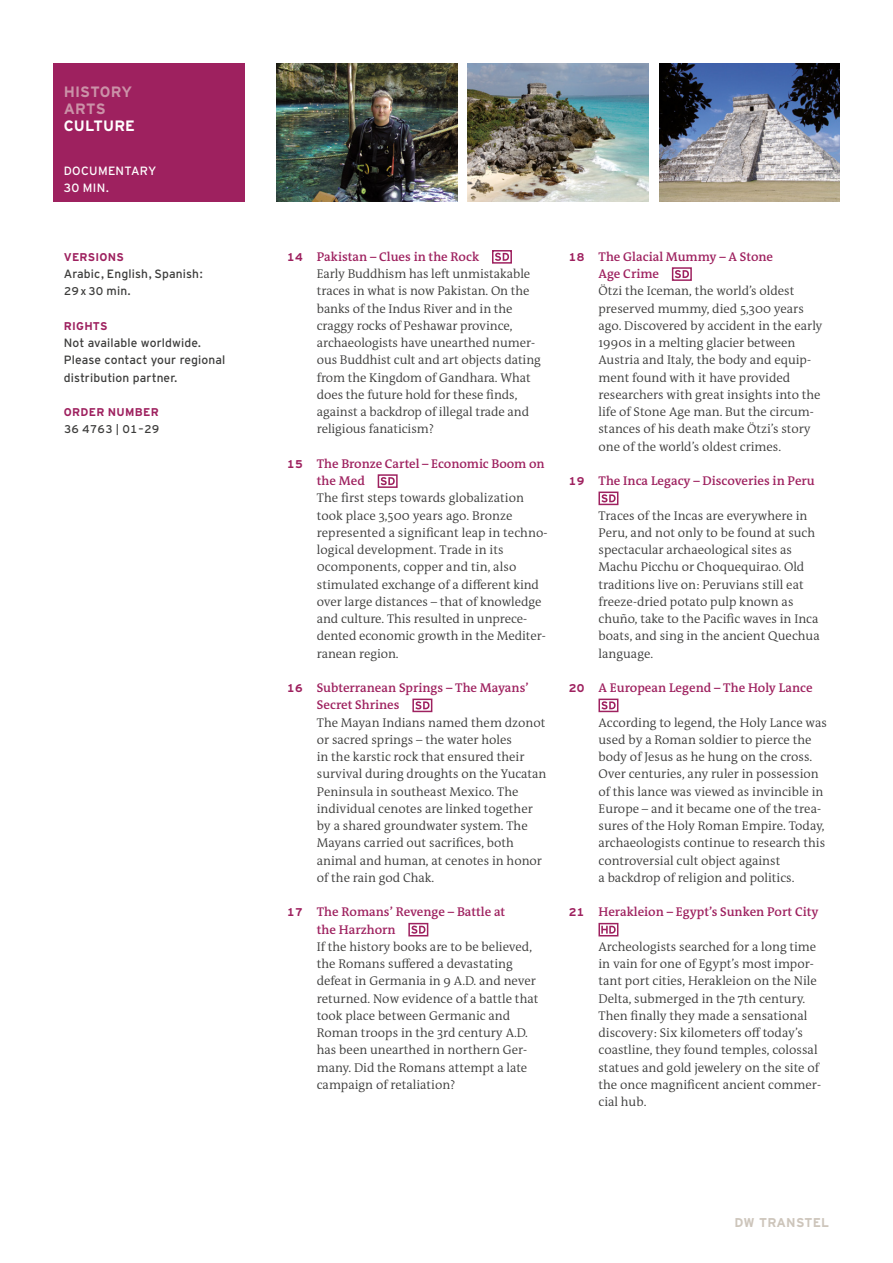
<style>
.page{position:relative;width:893px;height:1263px;background:#fff}
.page>*{position:absolute;margin:0;border:0;box-sizing:border-box;transform-origin:0 0}
.Titel_Kategorie{font:700 15px "Interstate DW";letter-spacing:.01em;color:#cb92a8}
.Titel_Kategorie-2{font:700 15px "Interstate DW";letter-spacing:.01em;color:#fff}
.Copy_E_Einzug{font:300 12.75px/17.2px "DW The Antiqua B W4";color:#3c3c3b}
.Sub_E{font:600 12.75px/17.2px "DW The Antiqua B W6";color:#9e215f}
.t1{font:700 12.75px "Interstate DW Line";letter-spacing:.02em;color:#cdc5bb}
.Bestellinfo{font:12px/17.2px "Interstate DW";letter-spacing:.01em;color:#3c3c3b}
.Titel_Dauer_Inhalt{font:12px "Interstate DW";letter-spacing:.025em;color:#fff}
.Sub_Versal_E{font:700 11.25px "Interstate DW";letter-spacing:.025em;color:#9e215f}
.Bestellnummer_Inhalt{font:11.25px "Interstate DW Line";letter-spacing:.01em;color:#3c3c3b}
.Bestellinfo-2{font:11.25px "Interstate DW Line";color:#3c3c3b}
.s1{font-size:12px}
.s2{font-family:"Interstate DW Line";font-weight:700;font-size:11.25px}
</style>
<div class="page">
<div style="left:53px;top:64px;width:191px;height:138px;background:#9e215f"></div>
<img style="left:659px;top:64px;width:181px;height:138px">
<img style="left:468px;top:64px;width:180px;height:138px">
<img style="left:276px;top:64px;width:181px;height:138px">
<svg style="left:492px;top:250px;width:20px;height:14px"></svg>
<svg style="left:495px;top:253px;width:14px;height:8px"></svg>
<svg style="left:378px;top:474px;width:20px;height:14px"></svg>
<svg style="left:381px;top:477px;width:14px;height:8px"></svg>
<svg style="left:412px;top:699px;width:20px;height:13px"></svg>
<svg style="left:415px;top:701px;width:14px;height:8px"></svg>
<svg style="left:408px;top:923px;width:20px;height:13px"></svg>
<svg style="left:411px;top:925px;width:14px;height:9px"></svg>
<svg style="left:672px;top:267px;width:20px;height:14px"></svg>
<svg style="left:675px;top:270px;width:14px;height:8px"></svg>
<svg style="left:598px;top:492px;width:20px;height:13px"></svg>
<svg style="left:601px;top:494px;width:15px;height:8px"></svg>
<svg style="left:598px;top:699px;width:20px;height:13px"></svg>
<svg style="left:601px;top:701px;width:15px;height:8px"></svg>
<svg style="left:598px;top:923px;width:20px;height:13px"></svg>
<svg style="left:601px;top:926px;width:15px;height:7px"></svg>
<p class="Titel_Kategorie" style="left:64px;top:83px;width:70px">HISTORY</p>
<p class="Titel_Kategorie" style="left:64px;top:100px;width:43px">ARTS</p>
<p class="Titel_Kategorie-2" style="left:64px;top:118px;width:73px">CULTURE</p>
<p class="Titel_Dauer_Inhalt" style="left:64px;top:164px;width:94px">DOCUMENTARY</p>
<p class="Titel_Dauer_Inhalt" style="left:64px;top:181px;width:47px">30 MIN.</p>
<p class="Sub_Versal_E" style="left:64px;top:251px;width:62px">VERSIONS</p>
<p class="Bestellinfo" style="left:64px;top:265px;width:140px">Arabic, English, Spanish:</p>
<p class="Bestellinfo-2" style="left:64px;top:285px;width:68px">29 x 30 <span class="s1">min.</span></p>
<p class="Sub_Versal_E" style="left:64px;top:320px;width:45px">RIGHTS</p>
<p class="Bestellinfo" style="left:64px;top:334px;width:163px">Not available worldwide.<br>Please contact your regional distribution partner.</p>
<p class="Sub_Versal_E" style="left:64px;top:406px;width:97px">ORDER NUMBER</p>
<p class="Bestellnummer_Inhalt" style="left:64px;top:423px;width:97px">36 4763 | 01–29</p>
<p class="Sub_E" style="left:287px;top:248px;width:194px"><span class="s2">14</span> Pakistan – Clues in the Rock</p>
<p class="Copy_E_Einzug" style="left:317px;top:265px;width:226px">Early Buddhism has left unmistakable traces in what is now Pakistan. On the banks of the Indus River and in the craggy rocks of Peshawar province, archaeologists have unearthed numer&shy;ous Buddhist cult and art objects dating from the Kingdom of Gandhara. What does the future hold for these finds, against a backdrop of illegal trade and religious fanaticism?</p>
<p class="Sub_E" style="left:317px;top:455px;width:229px;text-indent:-30px"><span class="s2">15</span> The Bronze Cartel – Economic Boom on the Med</p>
<p class="Copy_E_Einzug" style="left:317px;top:489px;width:232px">The first steps towards globalization took place 3,500 years ago. Bronze represented a significant leap in techno&shy;logical development. Trade in its</p>
<p class="Copy_E_Einzug" style="left:317px;top:558px;width:230px">0components, copper and tin, also stimulated exchange of a different kind over large distances – that of knowledge and culture. This resulted in unprece&shy;dented economic growth in the Mediter&shy;ranean region.</p>
<p class="Sub_E" style="left:317px;top:679px;width:213px;text-indent:-30px"><span class="s2">16</span> Subterranean Springs – The Mayans’<br>Secret Shrines</p>
<p class="Copy_E_Einzug" style="left:317px;top:714px;width:231px">The Mayan Indians named them dzonot or sacred springs – the water holes<br>in the karstic rock that ensured their survival during droughts on the Yucatan Peninsula in southeast Mexico. The individual cenotes are linked together by a shared groundwater system. The Mayans carried out sacrifices, both animal and human, at cenotes in honor of the rain god Chak.</p>
<p class="Sub_E" style="left:287px;top:903px;width:220px"><span class="s2">17</span> The Romans’ Revenge – Battle at</p>
<p class="Sub_E" style="left:317px;top:921px;width:80px">the Harzhorn</p>
<p class="Copy_E_Einzug" style="left:317px;top:938px;width:223px">If the history books are to be believed, the Romans suffered a devastating defeat in Germania in 9 A.D. and never returned. Now evidence of a battle that took place between Germanic and</p>
<p class="Copy_E_Einzug" style="left:317px;top:1024px;width:213px;text-align:justify">Roman troops in the 3rd century A.D. has been unearthed in northern Ger&shy;many. Did the Romans attempt a late campaign of retaliation?</p>
<p class="Sub_E" style="left:569px;top:248px;width:206px"><span class="s2">18</span> The Glacial Mummy – A Stone</p>
<p class="Sub_E" style="left:598px;top:265px;width:62px">Age Crime</p>
<p class="Copy_E_Einzug" style="left:598px;top:282px;width:226px">Ötzi the Iceman, the world’s oldest preserved mummy, died 5,300 years ago. Discovered by accident in the early 1990s in a melting glacier between</p>
<p class="Copy_E_Einzug" style="left:598px;top:351px;width:224px">Austria and Italy, the body and equip&shy;ment found with it have provided researchers with great insights into the life of Stone Age man. But the circum&shy;stances of his death make Ötzi’s story one of the world’s oldest crimes.</p>
<p class="Sub_E" style="left:569px;top:472px;width:248px"><span class="s2">19</span> The Inca Legacy – Discoveries in Peru</p>
<p class="Copy_E_Einzug" style="left:598px;top:507px;width:218px">Traces of the Incas are everywhere in<br>Peru, and not only to be found at such spectacular archaeological sites as</p>
<p class="Copy_E_Einzug" style="left:598px;top:558px;width:207px">Machu Picchu or Choquequirao. Old</p>
<p class="Copy_E_Einzug" style="left:598px;top:576px;width:223px">traditions live on: Peruvians still eat freeze-dried potato pulp known as chuño, take to the Pacific waves in Inca boats, and sing in the ancient Quechua language.</p>
<p class="Sub_E" style="left:569px;top:679px;width:245px"><span class="s2">20</span> A European Legend – The Holy Lance</p>
<p class="Copy_E_Einzug" style="left:598px;top:714px;width:230px">According to legend, the Holy Lance was used by a Roman soldier to pierce the body of Jesus as he hung on the cross.<br>Over centuries, any ruler in possession of this lance was viewed as invincible in Europe – and it became one of the trea&shy;sures of the Holy Roman Empire. Today, archaeologists continue to research this controversial cult object against</p>
<p class="Copy_E_Einzug" style="left:598px;top:869px;width:198px">a backdrop of religion and politics.</p>
<p class="Sub_E" style="left:569px;top:903px;width:251px"><span class="s2">21</span> Herakleion – Egypt’s Sunken Port City</p>
<p class="Copy_E_Einzug" style="left:598px;top:938px;width:224px">Archeologists searched for a long time in vain for one of Egypt’s most impor&shy;tant port cities, Herakleion on the Nile Delta, submerged in the 7th century.<br>Then finally they made a sensational discovery: Six kilometers off today’s coastline, they found temples, colossal statues and gold jewelery on the site of the once magnificent ancient commer&shy;cial hub.</p>
<p class="t1" style="left:735px;top:1215px;width:96px">DW TRANSTEL</p>
</div>
